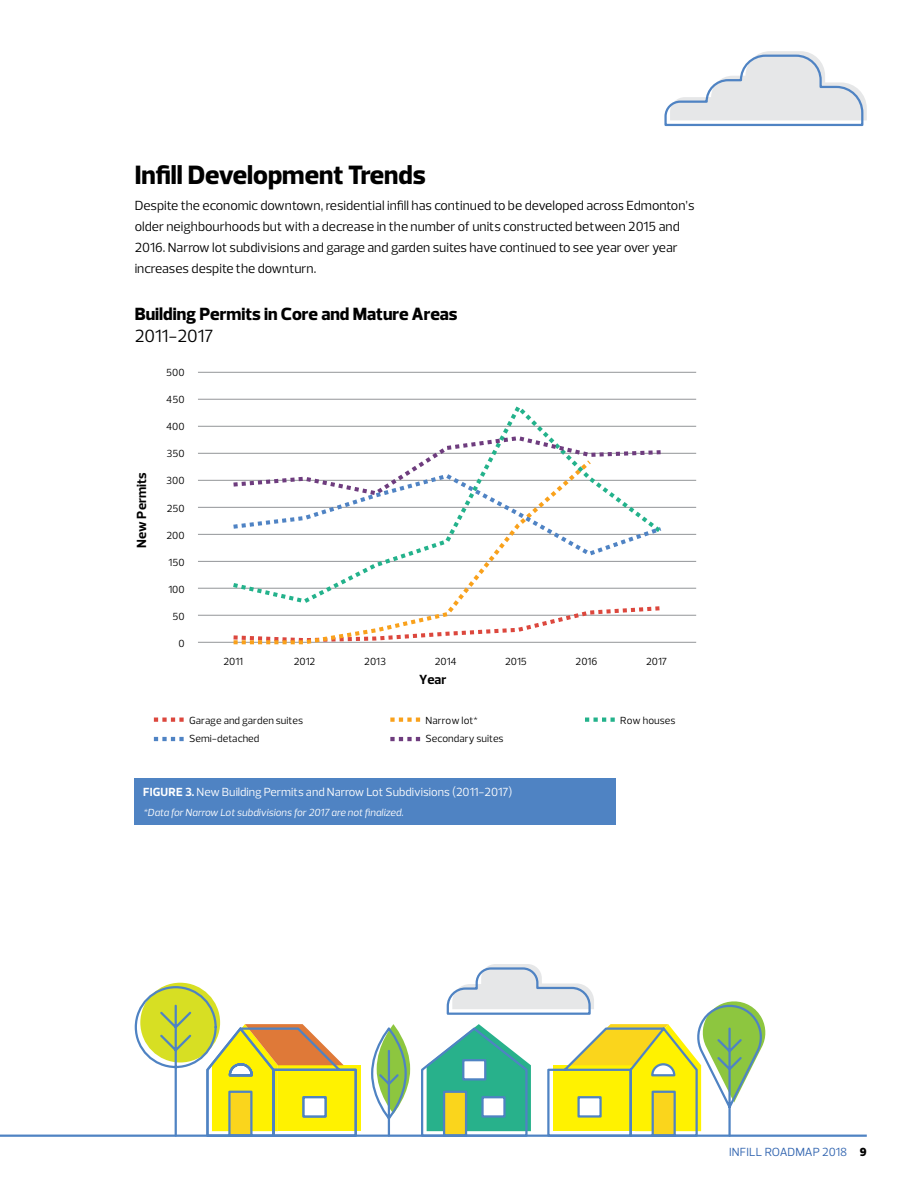
<style>
.page{position:relative;width:918px;height:1188px;background:#fff}
.page>*{position:absolute;margin:0;border:0;box-sizing:border-box;transform-origin:0 0}
.t1{font:800 27px "Prelo";color:#000}
.t2{font:800 18px "Prelo";color:#010101}
.t3{font:18px "Prelo";color:#010101}
.t4{font:13.5px/21px "Prelo";color:#000}
.t5{font:700 13.5px "Prelo";color:#000}
.t6{font:12px "Prelo";color:#fff}
.t7{font:12px "Prelo";color:#2f63af}
.t8{font:10.5px "Prelo";color:#000}
.t9{font:italic 10.5px "Prelo";color:#fff}
.s1{font-weight:700}
.s2{font-weight:900;color:#000}
</style>
<div class="page">
<hr style="left:0;top:1135px;width:867px;height:2px;background:#4f83c3">
<svg style="left:154px;top:718px;width:30px;height:4px"></svg>
<svg style="left:390px;top:718px;width:31px;height:4px"></svg>
<svg style="left:585px;top:718px;width:30px;height:4px"></svg>
<svg style="left:390px;top:737px;width:31px;height:4px"></svg>
<svg style="left:154px;top:737px;width:30px;height:4px"></svg>
<hr style="left:198px;top:615px;width:498px;height:1px;background:#939598">
<hr style="left:198px;top:588px;width:498px;height:1px;background:#939598">
<hr style="left:198px;top:561px;width:498px;height:1px;background:#939598">
<hr style="left:198px;top:534px;width:498px;height:1px;background:#939598">
<hr style="left:198px;top:507px;width:498px;height:1px;background:#939598">
<hr style="left:198px;top:480px;width:498px;height:1px;background:#939598">
<hr style="left:198px;top:453px;width:498px;height:1px;background:#939598">
<hr style="left:198px;top:426px;width:498px;height:1px;background:#939598">
<hr style="left:198px;top:399px;width:498px;height:1px;background:#939598">
<hr style="left:198px;top:372px;width:498px;height:1px;background:#939598">
<hr style="left:198px;top:642px;width:498px;height:1px;background:#939598">
<svg style="left:595px;top:606px;width:70px;height:37px"></svg>
<svg style="left:229px;top:606px;width:366px;height:39px"></svg>
<svg style="left:229px;top:406px;width:437px;height:200px"></svg>
<svg style="left:229px;top:434px;width:437px;height:125px"></svg>
<div style="left:135px;top:779px;width:481px;height:46px;background:#4f83c3"></div>
<svg style="left:466px;top:966px;width:299px;height:171px"></svg>
<svg style="left:134px;top:985px;width:565px;height:152px"></svg>
<svg style="left:664px;top:51px;width:203px;height:76px"></svg>
<h1 class="t1" style="left:135px;top:159px;width:293px">Infill Development Trends</h1>
<p class="t4" style="left:135px;top:195px;width:561px">Despite the economic downtown, residential infill has continued to be developed across Edmonton’s older neighbourhoods but with a decrease in the number of units constructed between 2015 and 2016. Narrow lot subdivisions and garage and garden suites have continued to see year over year increases despite the downturn.</p>
<h2 class="t2" style="left:135px;top:303px;width:324px">Building Permits in Core and Mature Areas</h2>
<h2 class="t3" style="left:135px;top:325px;width:80px">2011-2017</h2>
<p class="t8" style="left:166px;top:366px;width:20px">500</p>
<p class="t8" style="left:166px;top:393px;width:20px">450</p>
<p class="t8" style="left:166px;top:420px;width:20px">400</p>
<p class="t5" style="left:133px;top:548px;width:76px;rotate:-90deg">New Permits</p>
<p class="t8" style="left:167px;top:447px;width:20px">350</p>
<p class="t8" style="left:166px;top:474px;width:20px">300</p>
<p class="t8" style="left:167px;top:502px;width:19px">250</p>
<p class="t8" style="left:167px;top:529px;width:20px">200</p>
<p class="t8" style="left:169px;top:556px;width:18px">150</p>
<p class="t8" style="left:168px;top:583px;width:18px">100</p>
<p class="t8" style="left:173px;top:610px;width:14px">50</p>
<p class="t8" style="left:179px;top:637px;width:8px">0</p>
<p class="t8" style="left:223px;top:655px;width:21px">2011</p>
<p class="t8" style="left:294px;top:655px;width:23px">2012</p>
<p class="t8" style="left:364px;top:655px;width:23px">2013</p>
<p class="t8" style="left:435px;top:655px;width:24px">2014</p>
<p class="t8" style="left:505px;top:655px;width:23px">2015</p>
<p class="t8" style="left:576px;top:655px;width:23px">2016</p>
<p class="t8" style="left:646px;top:655px;width:23px">2017</p>
<p class="t5" style="left:419px;top:672px;width:29px">Year</p>
<p class="t8" style="left:189px;top:714px;width:115px">Garage and garden suites</p>
<p class="t8" style="left:426px;top:714px;width:54px">Narrow lot*</p>
<p class="t8" style="left:620px;top:714px;width:57px">Row houses</p>
<p class="t8" style="left:189px;top:732px;width:72px">Semi-detached</p>
<p class="t8" style="left:426px;top:732px;width:80px">Secondary suites</p>
<p class="t6" style="left:143px;top:785px;width:371px"><span class="s1">FIGURE 3.</span> New Building Permits and Narrow Lot Subdivisions (2011-2017)</p>
<p class="t9" style="left:143px;top:806px;width:262px">*Data for Narrow Lot subdivisions for 2017 are not finalized.</p>
<p class="t7" style="left:729px;top:1145px;width:139px">INFILL ROADMAP 2018 <span class="s2">9</span></p>
</div>
